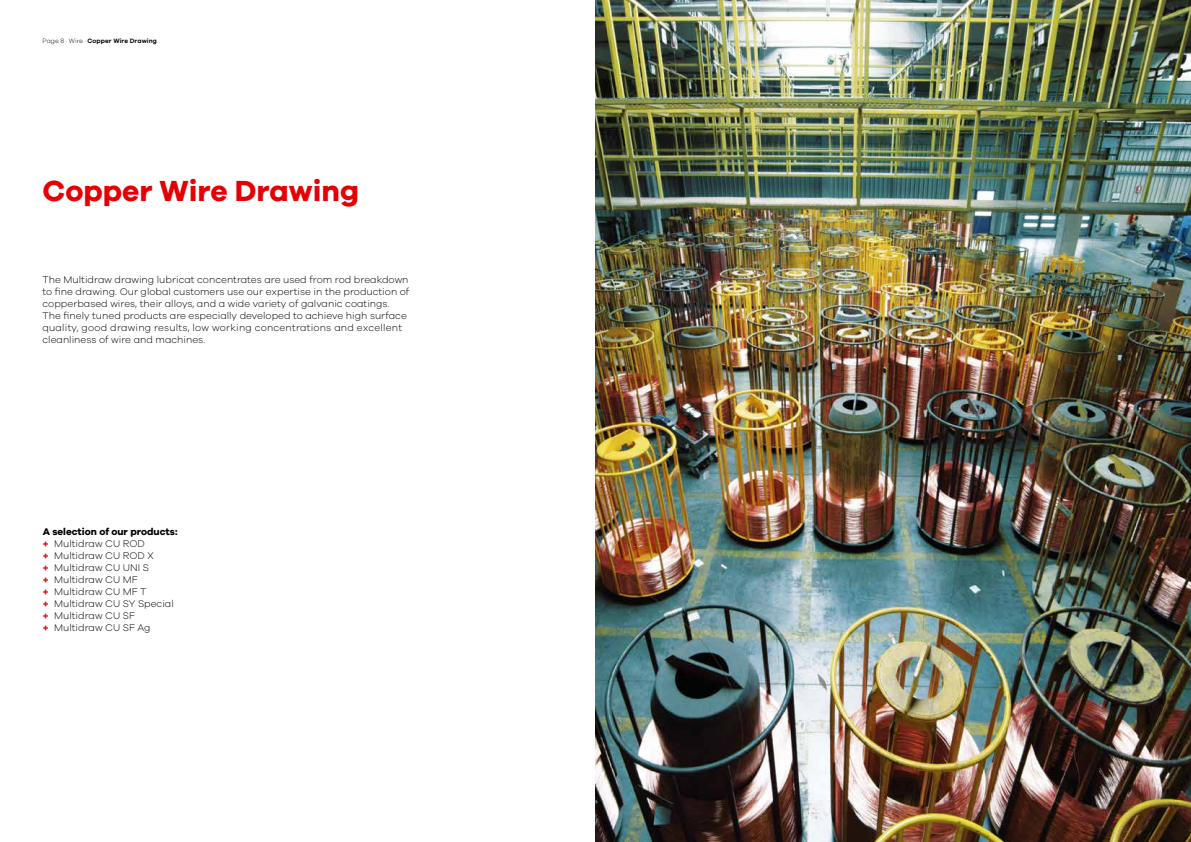
<style>
.page{position:relative;width:1191px;height:842px;background:#fff}
.page>*{position:absolute;margin:0;border:0;box-sizing:border-box;transform-origin:0 0}
.t1{font:700 30px "Galano Grotesque";color:#e60003}
.t2{font:300 10px/12px "Galano Grotesque";color:#000}
.t3{font:600 6.5px "Galano Grotesque";letter-spacing:.01em;color:#000}
.s1{font-weight:300}
.s2{font-weight:700}
.s3{font-weight:700;color:#e60003}
</style>
<div class="page">
<img style="left:595px;top:0;width:596px;height:842px">
<p class="t3" style="left:43px;top:37px;width:116px"><span class="s1">Page 8 · Wire ·</span> Copper Wire Drawing</p>
<h1 class="t1" style="left:43px;top:172px;width:318px">Copper Wire Drawing</h1>
<p class="t2" style="left:43px;top:274px;width:368px">The Multidraw drawing lubricat concentrates are used from rod breakdown to fine drawing. Our global customers use our expertise in the production of copperbased wires, their alloys, and a wide variety of galvanic coatings.<br>The finely tuned products are especially developed to achieve high surface quality, good drawing results, low working concentrations and excellent cleanliness of wire and machines.</p>
<p class="t2" style="left:43px;top:526px;width:136px"><span class="s2">A selection of our products: </span><span class="s3">+</span> Multidraw CU ROD<br><span class="s3">+</span> Multidraw CU ROD X<br><span class="s3">+</span> Multidraw CU UNI S<br><span class="s3">+</span> Multidraw CU MF<br><span class="s3">+</span> Multidraw CU MF T<br><span class="s3">+</span> Multidraw CU SY Special <span class="s3">+</span> Multidraw CU SF<br><span class="s3">+</span> Multidraw CU SF Ag</p>
</div>
